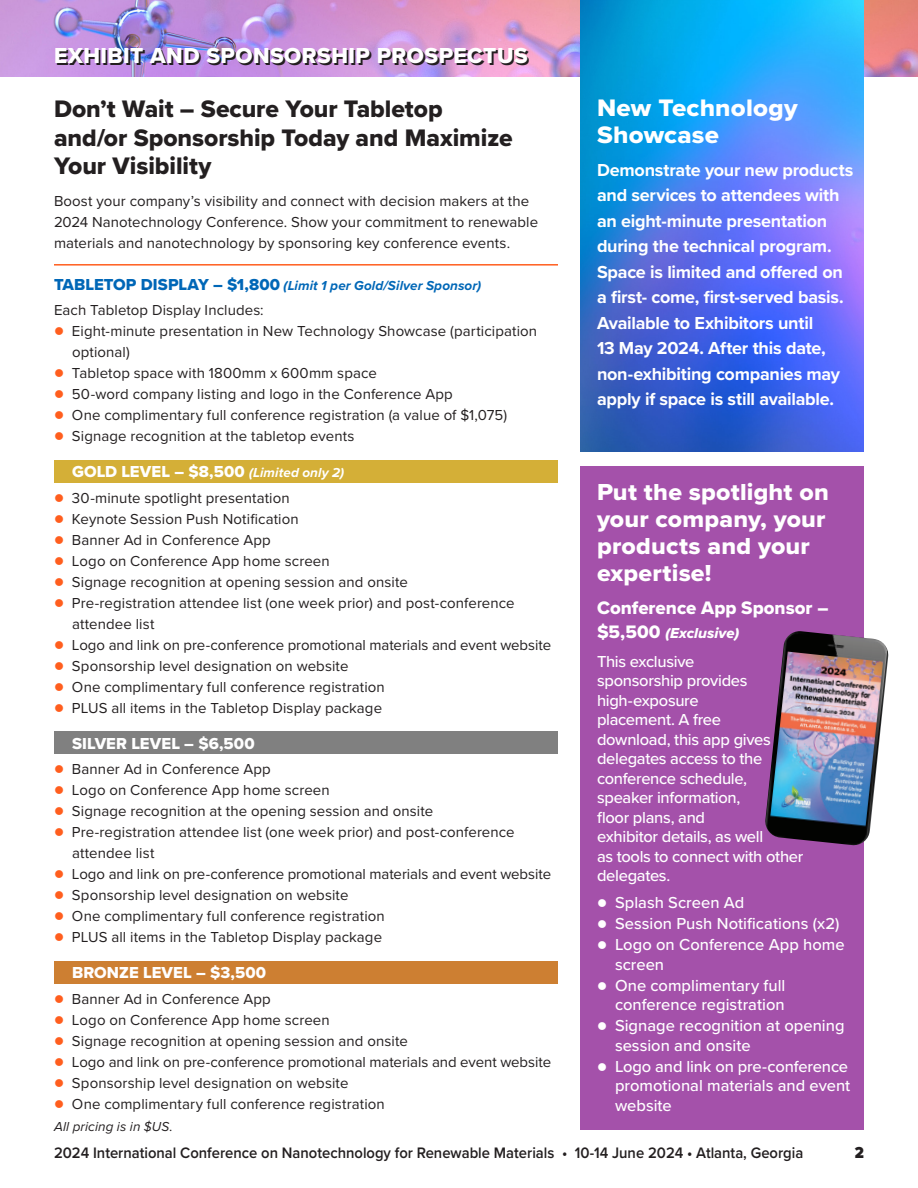
<style>
.page{position:relative;width:918px;height:1188px;background:#fff}
.page>*{position:absolute;margin:0;border:0;box-sizing:border-box;transform-origin:0 0}
.t1{font:24.75px/28.5px "Proxima Nova Extrabld";letter-spacing:-.005em;color:#231f20}
.t2{font:24.75px/27px "Proxima Nova Extrabld";letter-spacing:.01em;color:#fff;scale:1.05 1}
.t3{font:24px/27px "Proxima Nova Extrabld";letter-spacing:.005em;color:#fff;scale:1.04 1}
.t4{font:22.5px "Proxima Nova Extrabld";letter-spacing:.02em;color:#231f20}
.t5{font:18.75px "Proxima Nova Extrabld";color:#fff}
.t6{font:700 18px/25.5px "Proxima Nova";letter-spacing:-.015em;color:#fff}
.t7{font:500 16.5px/19.5px "Proxima Nova";letter-spacing:-.01em;color:#fff}
.t8{font:16.5px "Proxima Nova Extrabld";letter-spacing:.005em;color:#fff}
.t9{font:900 16.5px "Proxima Nova Cond";color:#231f20}
.t10{font:600 15.75px "Proxima Nova";color:#231f20;scale:.94 1}
.t11{font:15px/21px "Proxima Nova";letter-spacing:.005em;color:#231f20}
.t12{font:15px "Proxima Nova Extrabld It";letter-spacing:.005em;color:#fff}
.t13{font:italic 700 13.5px "Proxima Nova";letter-spacing:.01em;color:#0067b7}
.t14{font:italic 13.5px "Proxima Nova";letter-spacing:.01em;color:#231f20}
.s1{font-family:"Proxima Nova Extrabld";font-weight:400;font-style:normal;font-size:16.5px}
.s2{color:#ff5e1e}
.s3{font-family:"Proxima Nova";font-weight:700;font-style:italic;font-size:13.5px}
.s4{font-family:"Proxima Nova Extrabld";font-size:18.75px}
</style>
<div class="page">
<img style="left:0;top:0;width:918px;height:76px">
<img style="left:580px;top:0;width:284px;height:452px">
<div style="left:54px;top:732px;width:504px;height:22px;background:#808080"></div>
<div style="left:54px;top:962px;width:504px;height:22px;background:#cd7f32"></div>
<div style="left:54px;top:460px;width:504px;height:23px;background:#d4af37"></div>
<hr style="left:54px;top:264px;width:504px;height:2px;background:#ff5e1e">
<div style="left:580px;top:466px;width:284px;height:664px;background:#a451aa"></div>
<img style="left:765px;top:631px;width:124px;height:215px">
<h3 class="t4" style="left:56px;top:40px;width:475px">EXHIBIT AND SPONSORSHIP PROSPECTUS</h3>
<p class="t1" style="left:54px;top:94px;width:390px">Don’t Wait – Secure Your Tabletop</p>
<p class="t1" style="left:54px;top:123px;width:460px">and/or Sponsorship Today and Maximize<br>Your Visibility</p>
<p class="t11" style="left:54px;top:189px;width:486px">Boost your company’s visibility and connect with decision makers at the<br>2024 Nanotechnology Conference. Show your commitment to renewable materials and nanotechnology by sponsoring key conference events.</p>
<p class="t13" style="left:54px;top:275px;width:429px"><span class="s1">TABLETOP DISPLAY – $1,800</span> (Limit 1 per Gold/Silver Sponsor)</p>
<p class="t11" style="left:54px;top:299px;width:211px">Each Tabletop Display Includes:</p>
<p class="t11" style="left:72px;top:320px;width:467px;text-indent:-18px"><span class="s2">●</span> Eight-minute presentation in New Technology Showcase (participation optional)</p>
<p class="t11" style="left:54px;top:362px;width:324px"><span class="s2">●</span> Tabletop space with 1800mm x 600mm space</p>
<p class="t11" style="left:54px;top:383px;width:400px"><span class="s2">●</span> 50-word company listing and logo in the Conference App</p>
<p class="t11" style="left:54px;top:404px;width:455px"><span class="s2">●</span> One complimentary full conference registration (a value of $1,075)</p>
<p class="t11" style="left:54px;top:425px;width:302px"><span class="s2">●</span> Signage recognition at the tabletop events</p>
<p class="t8" style="left:72px;top:459px;width:274px">GOLD LEVEL – $8,500 <span class="s3">(Limited only 2)</span></p>
<p class="t11" style="left:54px;top:486px;width:237px"><span class="s2">●</span> 30-minute spotlight presentation</p>
<p class="t11" style="left:54px;top:507px;width:246px"><span class="s2">●</span> Keynote Session Push Notification</p>
<p class="t11" style="left:54px;top:528px;width:218px"><span class="s2">●</span> Banner Ad in Conference App</p>
<p class="t11" style="left:54px;top:549px;width:277px"><span class="s2">●</span> Logo on Conference App home screen</p>
<p class="t11" style="left:54px;top:570px;width:355px"><span class="s2">●</span> Signage recognition at opening session and onsite</p>
<p class="t11" style="left:72px;top:591px;width:444px;text-indent:-18px"><span class="s2">●</span> Pre-registration attendee list (one week prior) and post-conference attendee list</p>
<p class="t11" style="left:54px;top:633px;width:499px"><span class="s2">●</span> Logo and link on pre-conference promotional materials and event website</p>
<p class="t11" style="left:54px;top:654px;width:296px"><span class="s2">●</span> Sponsorship level designation on website</p>
<p class="t11" style="left:54px;top:675px;width:332px"><span class="s2">●</span> One complimentary full conference registration</p>
<p class="t11" style="left:54px;top:696px;width:330px"><span class="s2">●</span> PLUS all items in the Tabletop Display package</p>
<p class="t8" style="left:72px;top:731px;width:184px">SILVER LEVEL – $6,500</p>
<p class="t11" style="left:54px;top:758px;width:218px"><span class="s2">●</span> Banner Ad in Conference App</p>
<p class="t11" style="left:54px;top:779px;width:277px"><span class="s2">●</span> Logo on Conference App home screen</p>
<p class="t11" style="left:54px;top:800px;width:381px"><span class="s2">●</span> Signage recognition at the opening session and onsite</p>
<p class="t11" style="left:72px;top:821px;width:444px;text-indent:-18px"><span class="s2">●</span> Pre-registration attendee list (one week prior) and post-conference attendee list</p>
<p class="t11" style="left:54px;top:863px;width:499px"><span class="s2">●</span> Logo and link on pre-conference promotional materials and event website</p>
<p class="t11" style="left:54px;top:884px;width:296px"><span class="s2">●</span> Sponsorship level designation on website</p>
<p class="t11" style="left:54px;top:905px;width:332px"><span class="s2">●</span> One complimentary full conference registration</p>
<p class="t11" style="left:54px;top:926px;width:330px"><span class="s2">●</span> PLUS all items in the Tabletop Display package</p>
<p class="t8" style="left:72px;top:960px;width:196px">BRONZE LEVEL – $3,500</p>
<p class="t11" style="left:54px;top:987px;width:218px"><span class="s2">●</span> Banner Ad in Conference App</p>
<p class="t11" style="left:54px;top:1008px;width:277px"><span class="s2">●</span> Logo on Conference App home screen</p>
<p class="t11" style="left:54px;top:1029px;width:355px"><span class="s2">●</span> Signage recognition at opening session and onsite</p>
<p class="t11" style="left:54px;top:1050px;width:499px"><span class="s2">●</span> Logo and link on pre-conference promotional materials and event website</p>
<p class="t11" style="left:54px;top:1071px;width:296px"><span class="s2">●</span> Sponsorship level designation on website</p>
<p class="t11" style="left:54px;top:1092px;width:332px"><span class="s2">●</span> One complimentary full conference registration</p>
<p class="t14" style="left:54px;top:1116px;width:120px">All pricing is in $US.</p>
<p class="t2" style="left:597px;top:93px;width:193px">New Technology<br>Showcase</p>
<p class="t6" style="left:597px;top:156px;width:258px">Demonstrate your new products and services to attendees with an eight-minute presentation during the technical program.<br>Space is limited and offered on a first- come, first-served basis.<br>Available to Exhibitors until</p>
<p class="t6" style="left:597px;top:335px;width:245px">13 May 2024. After this date, non-exhibiting companies may apply if space is still available.</p>
<p class="t3" style="left:597px;top:479px;width:224px">Put the spotlight on your company, your products and your expertise!</p>
<p class="t5" style="left:597px;top:594px;width:233px">Conference App Sponsor –</p>
<p class="t12" style="left:597px;top:622px;width:144px"><span class="s4">$5,500</span> (Exclusive)</p>
<p class="t7" style="left:597px;top:651px;width:208px">This exclusive<br>sponsorship provides high-exposure<br>placement. A free<br>download, this app gives delegates access to the conference schedule, speaker information,<br>floor plans, and<br>exhibitor details, as well<br>as tools to connect with other delegates.</p>
<p class="t7" style="left:597px;top:893px;width:149px">● Splash Screen Ad</p>
<p class="t7" style="left:597px;top:914px;width:244px">● Session Push Notifications (x2)</p>
<p class="t7" style="left:615px;top:935px;width:231px;text-indent:-18px">● Logo on Conference App home screen</p>
<p class="t7" style="left:597px;top:975px;width:190px;text-align:right">● One complimentary full conference registration</p>
<p class="t7" style="left:615px;top:1016px;width:231px;text-indent:-18px">● Signage recognition at opening session and onsite</p>
<p class="t7" style="left:615px;top:1056px;width:237px;text-indent:-18px">● Logo and link on pre-conference promotional materials and event website</p>
<p class="t10" style="left:54px;top:1141px;width:799px">2024 International Conference on Nanotechnology for Renewable Materials • 10-14 June 2024 • Atlanta, Georgia</p>
<p class="t9" style="left:855px;top:1140px;width:11px">2</p>
</div>
